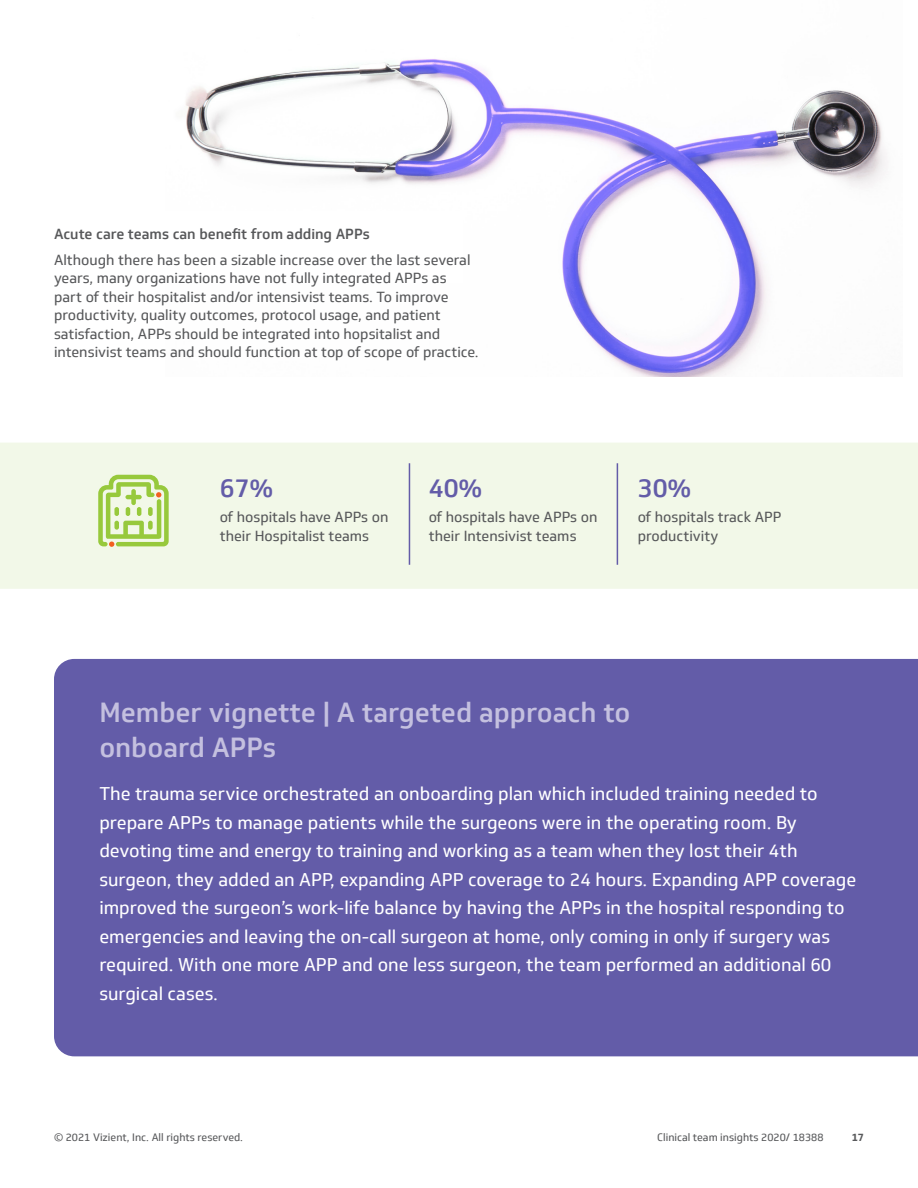
<style>
.page{position:relative;width:918px;height:1188px;background:#fff}
.page>*{position:absolute;margin:0;border:0;box-sizing:border-box;transform-origin:0 0}
.Body_Headline_15pt{font:500 27px/35.1px "Soleto";color:#c4c0df}
.Body_Bulleted_List_9{font:500 25.5px "Soleto";color:#635ca8}
.Body_9_5pt{font:18px/28.5px "Soleto";color:#fff}
.Body_9_5pt-2{font:14.25px/18.6px "Soleto";color:#57585a}
.Body_Bulleted_List_9-2{font:14.25px/18.6px "Soleto";color:#57585a}
.Body_Subhead_9_5pt{font:500 14.25px "Soleto";color:#57585a}
.t1{font:10.5px "Soleto";color:#57585a}
.t2{font:700 10.5px "Soleto";color:#57585a}
</style>
<div class="page">
<div style="left:0;top:443px;width:918px;height:146px;background:#f2f8e8"></div>
<div style="left:54px;top:659px;width:864px;height:397px;background:#635ca8"></div>
<img style="left:186px;top:59px;width:700px;height:318px">
<div style="left:159px;top:211px;width:304px;height:72px;background:#fff"></div>
<svg style="left:98px;top:475px;width:71px;height:72px;background:#c5df93"></svg>
<hr style="left:409px;top:463px;width:1px;height:102px;background:#635ca8">
<hr style="left:617px;top:463px;width:1px;height:102px;background:#635ca8">
<p class="Body_Subhead_9_5pt" style="left:54px;top:225px;width:317px">Acute care teams can benefit from adding APPs</p>
<p class="Body_9_5pt-2" style="left:54px;top:251px;width:426px">Although there has been a sizable increase over the last several years, many organizations have not fully integrated APPs as<br>part of their hospitalist and/or intensivist teams. To improve productivity, quality outcomes, protocol usage, and patient satisfaction, APPs should be integrated into hopsitalist and intensivist teams and should function at top of scope of practice.</p>
<p class="Body_Bulleted_List_9" style="left:220px;top:472px;width:55px">67%</p>
<p class="Body_Bulleted_List_9-2" style="left:220px;top:508px;width:170px">of hospitals have APPs on their Hospitalist teams</p>
<p class="Body_Bulleted_List_9" style="left:429px;top:472px;width:55px">40%</p>
<p class="Body_Bulleted_List_9-2" style="left:429px;top:508px;width:170px">of hospitals have APPs on their Intensivist teams</p>
<p class="Body_Bulleted_List_9" style="left:638px;top:472px;width:55px">30%</p>
<p class="Body_Bulleted_List_9-2" style="left:638px;top:508px;width:145px">of hospitals track APP productivity</p>
<p class="Body_Headline_15pt" style="left:99px;top:695px;width:533px">Member vignette | A targeted approach to onboard APPs</p>
<p class="Body_9_5pt" style="left:99px;top:780px;width:759px">The trauma service orchestrated an onboarding plan which included training needed to prepare APPs to manage patients while the surgeons were in the operating room. By devoting time and energy to training and working as a team when they lost their 4th surgeon, they added an APP, expanding APP coverage to 24 hours. Expanding APP coverage improved the surgeon’s work-life balance by having the APPs in the hospital responding to emergencies and leaving the on-call surgeon at home, only coming in only if surgery was required. With one more APP and one less surgeon, the team performed an additional 60 surgical cases.</p>
<p class="t1" style="left:54px;top:1131px;width:191px">© 2021 Vizient, Inc. All rights reserved.</p>
<p class="t1" style="left:657px;top:1131px;width:168px">Clinical team insights 2020/ 18388</p>
<p class="t2" style="left:852px;top:1131px;width:14px">17</p>
</div>
